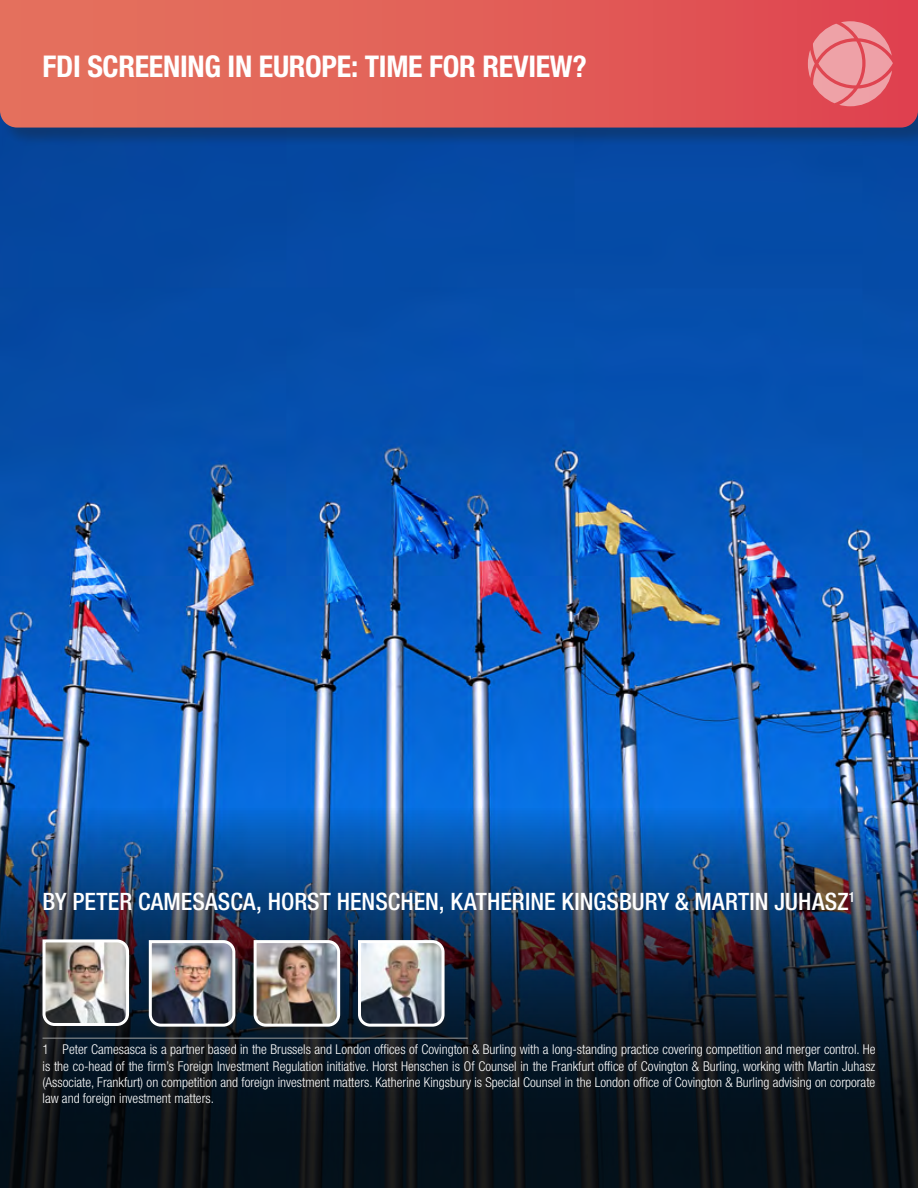
<style>
.page{position:relative;width:918px;height:1188px;background:#fff}
.page>*{position:absolute;margin:0;border:0;box-sizing:border-box;transform-origin:0 0}
.t1{font:700 condensed 30px "Helvetica Neue LT Std";letter-spacing:-.01em;color:#fff}
.t2{font:500 condensed 24px "Helvetica Neue LT Std";letter-spacing:.005em;color:#fff}
.t3{font:300 condensed 13.5px/16.2px "Helvetica Neue LT Std";color:#fff;text-align:justify}
</style>
<div class="page">
<img style="left:0;top:128px;width:918px;height:680px">
<img style="left:0;top:808px;width:918px;height:380px">
<div style="left:36px;top:940px;width:99px;height:99px;background:#1d1d1b;opacity:.5"></div>
<img style="left:41px;top:938px;width:90px;height:89px">
<hr style="left:43px;top:1038px;width:425px;height:1px;background:#9d9d9c">
<div style="left:142px;top:940px;width:99px;height:99px;background:#1d1d1b;opacity:.5"></div>
<img style="left:147px;top:939px;width:90px;height:89px">
<div style="left:247px;top:940px;width:99px;height:99px;background:#1d1d1b;opacity:.5"></div>
<img style="left:252px;top:939px;width:90px;height:89px">
<div style="left:351px;top:940px;width:99px;height:99px;background:#1d1d1b;opacity:.5"></div>
<img style="left:357px;top:939px;width:89px;height:89px">
<div style="left:3px;top:0;width:915px;height:146px;background:#1d1d1b;opacity:.3"></div>
<svg style="left:0;top:0;width:918px;height:128px"></svg>
<svg style="left:808px;top:21px;width:85px;height:85px"></svg>
<h1 class="t1" style="left:43px;top:48px;width:546px">FDI SCREENING IN EUROPE: TIME FOR REVIEW?</h1>
<h2 class="t2" style="left:43px;top:887px;width:814px">BY PETER CAMESASCA, HORST HENSCHEN, KATHERINE KINGSBURY &amp; MARTIN JUHASZ<sup>1</sup></h2>
<p class="t3" style="left:43px;top:1041px;width:834px">1 Peter Camesasca is a partner based in the Brussels and London offices of Covington &amp; Burling with a long-standing practice covering competition and merger control. He is the co-head of the firm’s Foreign Investment Regulation initiative. Horst Henschen is Of Counsel in the Frankfurt office of Covington &amp; Burling, working with Martin Juhasz (Associate, Frankfurt) on competition and foreign investment matters. Katherine Kingsbury is Special Counsel in the London office of Covington &amp; Burling advising on corporate law and foreign investment matters.</p>
</div>
